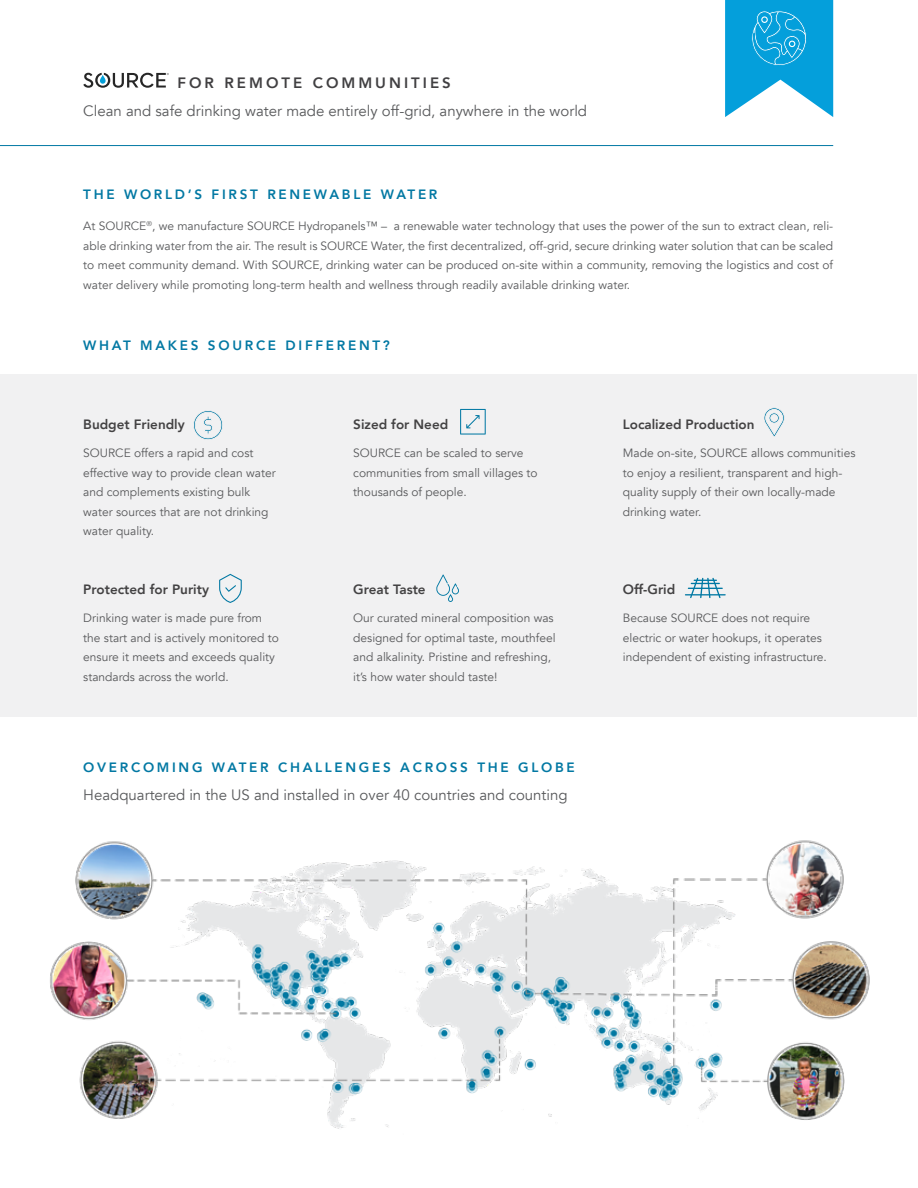
<style>
.page{position:relative;width:918px;height:1188px;background:#fff}
.page>*{position:absolute;margin:0;border:0;box-sizing:border-box;transform-origin:0 0}
.t1{font:15px "Avenir";color:#58595b}
.t2{font:800 15px "Avenir";letter-spacing:.2em;color:#414042}
.t3{font:800 13.5px "Avenir";letter-spacing:.2em;color:#0278a3}
.t4{font:800 13.5px "Avenir";color:#434243}
.t5{font:12px/19.5px "Avenir";color:#58595b}
</style>
<div class="page">
<div style="left:1px;top:375px;width:916px;height:342px;background:#f1f1f2"></div>
<hr style="left:0;top:145px;width:833px;height:1px;background:#0278a3">
<img style="left:50px;top:840px;width:820px;height:289px">
<svg style="left:83px;top:73px;width:86px;height:15px"></svg>
<svg style="left:764px;top:407px;width:21px;height:30px"></svg>
<svg style="left:436px;top:575px;width:23px;height:27px"></svg>
<svg style="left:193px;top:410px;width:30px;height:30px"></svg>
<svg style="left:460px;top:409px;width:26px;height:26px"></svg>
<svg style="left:219px;top:574px;width:23px;height:29px"></svg>
<svg style="left:685px;top:578px;width:41px;height:20px"></svg>
<svg style="left:725px;top:0;width:108px;height:117px"></svg>
<p class="t2" style="left:178px;top:71px;width:275px">FOR REMOTE COMMUNITIES</p>
<p class="t1" style="left:83px;top:102px;width:505px">Clean and safe drinking water made entirely off-grid, anywhere in the world</p>
<p class="t3" style="left:83px;top:184px;width:356px">THE WORLD’S FIRST RENEWABLE WATER</p>
<p class="t5" style="left:83px;top:216px;width:751px;text-align:justify">At SOURCE<sup>®</sup>, we manufacture SOURCE Hydropanels™ – a renewable water technology that uses the power of the sun to extract clean, reli&shy;able drinking water from the air. The result is SOURCE Water, the first decentralized, off-grid, secure drinking water solution that can be scaled to meet community demand. With SOURCE, drinking water can be produced on-site within a community, removing the logistics and cost of water delivery while promoting long-term health and wellness through readily available drinking water.</p>
<p class="t3" style="left:83px;top:335px;width:308px">WHAT MAKES SOURCE DIFFERENT?</p>
<p class="t4" style="left:83px;top:414px;width:103px">Budget Friendly</p>
<p class="t4" style="left:353px;top:414px;width:96px">Sized for Need</p>
<p class="t4" style="left:623px;top:414px;width:133px">Localized Production</p>
<p class="t5" style="left:83px;top:443px;width:194px">SOURCE offers a rapid and cost effective way to provide clean water and complements existing bulk water sources that are not drinking water quality.</p>
<p class="t5" style="left:353px;top:443px;width:186px">SOURCE can be scaled to serve communities from small villages to thousands of people.</p>
<p class="t5" style="left:623px;top:443px;width:234px">Made on-site, SOURCE allows communities to enjoy a resilient, transparent and high&shy;quality supply of their own locally-made drinking water.</p>
<p class="t4" style="left:83px;top:579px;width:127px">Protected for Purity</p>
<p class="t4" style="left:353px;top:579px;width:74px">Great Taste</p>
<p class="t4" style="left:623px;top:579px;width:54px">Off-Grid</p>
<p class="t5" style="left:83px;top:608px;width:197px">Drinking water is made pure from the start and is actively monitored to ensure it meets and exceeds quality standards across the world.</p>
<p class="t5" style="left:353px;top:608px;width:204px">Our curated mineral composition was designed for optimal taste, mouthfeel and alkalinity. Pristine and refreshing, it’s how water should taste!</p>
<p class="t5" style="left:623px;top:608px;width:206px">Because SOURCE does not require electric or water hookups, it operates independent of existing infrastructure.</p>
<p class="t3" style="left:83px;top:757px;width:493px">OVERCOMING WATER CHALLENGES ACROSS THE GLOBE</p>
<p class="t1" style="left:83px;top:786px;width:486px">Headquartered in the US and installed in over 40 countries and counting</p>
</div>
